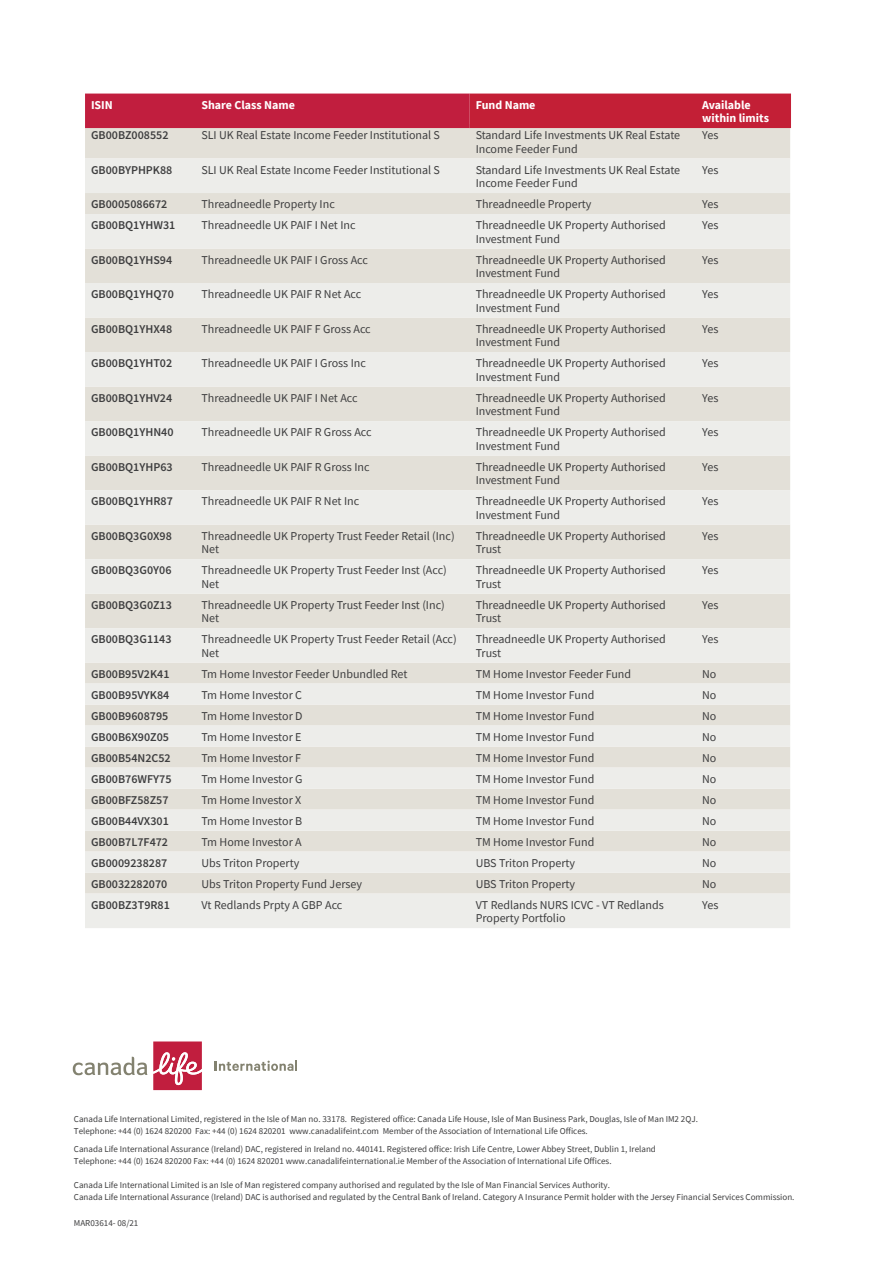
<style>
.page{position:relative;width:893px;height:1263px;background:#fff}
.page>*{position:absolute;margin:0;border:0;box-sizing:border-box;transform-origin:0 0}
.t1{font:12px/13.5px "Source Sans Pro";color:#3e3e3f}
.t2{font:600 12px "Source Sans Pro";color:#3e3e3f}
.t3{font:700 12px/13.5px "Source Sans Pro";color:#fff}
.t4{font:9px/12px "Source Sans Pro";color:#3e3e3f}
</style>
<div class="page">
<div style="left:85px;top:128px;width:705px;height:31px;background:#e3e0d8"></div>
<svg style="left:85px;top:159px;width:705px;height:769px;background:#e8e7e1"></svg>
<div style="left:85px;top:94px;width:706px;height:34px;background:#c11e3e"></div>
<svg style="left:215px;top:1060px;width:82px;height:11px"></svg>
<svg style="left:73px;top:1057px;width:74px;height:18px"></svg>
<svg style="left:153px;top:1041px;width:49px;height:49px;background:#ce4f68"></svg>
<p class="t3" style="left:91px;top:98px;width:23px">ISIN</p>
<p class="t3" style="left:201px;top:98px;width:95px">Share Class Name</p>
<p class="t3" style="left:476px;top:98px;width:61px">Fund Name</p>
<p class="t3" style="left:702px;top:98px;width:68px">Available within limits</p>
<p class="t2" style="left:91px;top:127px;width:79px">GB00BZ008552</p>
<p class="t1" style="left:201px;top:128px;width:240px">SLI UK Real Estate Income Feeder Institutional S</p>
<p class="t1" style="left:476px;top:128px;width:206px">Standard Life Investments UK Real Estate<br>Income Feeder Fund</p>
<p class="t1" style="left:702px;top:128px;width:18px">Yes</p>
<p class="t2" style="left:91px;top:162px;width:83px">GB00BYPHPK88</p>
<p class="t1" style="left:201px;top:163px;width:240px">SLI UK Real Estate Income Feeder Institutional S</p>
<p class="t1" style="left:476px;top:163px;width:206px">Standard Life Investments UK Real Estate<br>Income Feeder Fund</p>
<p class="t1" style="left:702px;top:163px;width:18px">Yes</p>
<p class="t2" style="left:91px;top:196px;width:78px">GB0005086672</p>
<p class="t1" style="left:201px;top:197px;width:135px">Threadneedle Property Inc</p>
<p class="t1" style="left:476px;top:197px;width:117px">Threadneedle Property</p>
<p class="t1" style="left:702px;top:197px;width:18px">Yes</p>
<p class="t2" style="left:91px;top:217px;width:86px">GB00BQ1YHW31</p>
<p class="t1" style="left:201px;top:218px;width:156px">Threadneedle UK PAIF I Net Inc</p>
<p class="t1" style="left:476px;top:218px;width:192px">Threadneedle UK Property Authorised<br>Investment Fund</p>
<p class="t1" style="left:702px;top:218px;width:18px">Yes</p>
<p class="t2" style="left:91px;top:252px;width:83px">GB00BQ1YHS94</p>
<p class="t1" style="left:201px;top:253px;width:168px">Threadneedle UK PAIF I Gross Acc</p>
<p class="t1" style="left:476px;top:253px;width:192px">Threadneedle UK Property Authorised<br>Investment Fund</p>
<p class="t1" style="left:702px;top:253px;width:18px">Yes</p>
<p class="t2" style="left:91px;top:286px;width:84px">GB00BQ1YHQ70</p>
<p class="t1" style="left:201px;top:287px;width:161px">Threadneedle UK PAIF R Net Acc</p>
<p class="t1" style="left:476px;top:287px;width:192px">Threadneedle UK Property Authorised<br>Investment Fund</p>
<p class="t1" style="left:702px;top:287px;width:18px">Yes</p>
<p class="t2" style="left:91px;top:321px;width:83px">GB00BQ1YHX48</p>
<p class="t1" style="left:201px;top:322px;width:171px">Threadneedle UK PAIF F Gross Acc</p>
<p class="t1" style="left:476px;top:322px;width:192px">Threadneedle UK Property Authorised<br>Investment Fund</p>
<p class="t1" style="left:702px;top:322px;width:18px">Yes</p>
<p class="t2" style="left:91px;top:355px;width:83px">GB00BQ1YHT02</p>
<p class="t1" style="left:201px;top:356px;width:166px">Threadneedle UK PAIF I Gross Inc</p>
<p class="t1" style="left:476px;top:356px;width:192px">Threadneedle UK Property Authorised<br>Investment Fund</p>
<p class="t1" style="left:702px;top:356px;width:18px">Yes</p>
<p class="t2" style="left:91px;top:390px;width:83px">GB00BQ1YHV24</p>
<p class="t1" style="left:201px;top:391px;width:158px">Threadneedle UK PAIF I Net Acc</p>
<p class="t1" style="left:476px;top:391px;width:192px">Threadneedle UK Property Authorised<br>Investment Fund</p>
<p class="t1" style="left:702px;top:391px;width:18px">Yes</p>
<p class="t2" style="left:91px;top:424px;width:84px">GB00BQ1YHN40</p>
<p class="t1" style="left:201px;top:425px;width:172px">Threadneedle UK PAIF R Gross Acc</p>
<p class="t1" style="left:476px;top:425px;width:192px">Threadneedle UK Property Authorised<br>Investment Fund</p>
<p class="t1" style="left:702px;top:425px;width:18px">Yes</p>
<p class="t2" style="left:91px;top:459px;width:83px">GB00BQ1YHP63</p>
<p class="t1" style="left:201px;top:460px;width:170px">Threadneedle UK PAIF R Gross Inc</p>
<p class="t1" style="left:476px;top:460px;width:192px">Threadneedle UK Property Authorised<br>Investment Fund</p>
<p class="t1" style="left:702px;top:460px;width:18px">Yes</p>
<p class="t2" style="left:91px;top:493px;width:83px">GB00BQ1YHR87</p>
<p class="t1" style="left:201px;top:494px;width:159px">Threadneedle UK PAIF R Net Inc</p>
<p class="t1" style="left:476px;top:494px;width:192px">Threadneedle UK Property Authorised<br>Investment Fund</p>
<p class="t1" style="left:702px;top:494px;width:18px">Yes</p>
<p class="t2" style="left:91px;top:528px;width:82px">GB00BQ3G0X98</p>
<p class="t1" style="left:201px;top:529px;width:255px">Threadneedle UK Property Trust Feeder Retail (Inc)<br>Net</p>
<p class="t1" style="left:476px;top:529px;width:192px">Threadneedle UK Property Authorised<br>Trust</p>
<p class="t1" style="left:702px;top:529px;width:18px">Yes</p>
<p class="t2" style="left:91px;top:562px;width:82px">GB00BQ3G0Y06</p>
<p class="t1" style="left:201px;top:563px;width:247px">Threadneedle UK Property Trust Feeder Inst (Acc)<br>Net</p>
<p class="t1" style="left:476px;top:563px;width:192px">Threadneedle UK Property Authorised<br>Trust</p>
<p class="t1" style="left:702px;top:563px;width:18px">Yes</p>
<p class="t2" style="left:91px;top:597px;width:82px">GB00BQ3G0Z13</p>
<p class="t1" style="left:201px;top:598px;width:245px">Threadneedle UK Property Trust Feeder Inst (Inc)<br>Net</p>
<p class="t1" style="left:476px;top:598px;width:192px">Threadneedle UK Property Authorised<br>Trust</p>
<p class="t1" style="left:702px;top:598px;width:18px">Yes</p>
<p class="t2" style="left:91px;top:631px;width:82px">GB00BQ3G1143</p>
<p class="t1" style="left:201px;top:632px;width:257px">Threadneedle UK Property Trust Feeder Retail (Acc)<br>Net</p>
<p class="t1" style="left:476px;top:632px;width:192px">Threadneedle UK Property Authorised<br>Trust</p>
<p class="t1" style="left:702px;top:632px;width:18px">Yes</p>
<p class="t2" style="left:91px;top:666px;width:80px">GB00B95V2K41</p>
<p class="t1" style="left:201px;top:667px;width:208px">Tm Home Investor Feeder Unbundled Ret</p>
<p class="t1" style="left:476px;top:667px;width:157px">TM Home Investor Feeder Fund</p>
<p class="t1" style="left:702px;top:667px;width:16px">No</p>
<p class="t2" style="left:91px;top:687px;width:80px">GB00B95VYK84</p>
<p class="t1" style="left:201px;top:688px;width:102px">Tm Home Investor C</p>
<p class="t1" style="left:476px;top:688px;width:120px">TM Home Investor Fund</p>
<p class="t1" style="left:702px;top:688px;width:16px">No</p>
<p class="t2" style="left:91px;top:708px;width:79px">GB00B9608795</p>
<p class="t1" style="left:201px;top:709px;width:103px">Tm Home Investor D</p>
<p class="t1" style="left:476px;top:709px;width:120px">TM Home Investor Fund</p>
<p class="t1" style="left:702px;top:709px;width:16px">No</p>
<p class="t2" style="left:91px;top:729px;width:79px">GB00B6X90Z05</p>
<p class="t1" style="left:201px;top:730px;width:102px">Tm Home Investor E</p>
<p class="t1" style="left:476px;top:730px;width:120px">TM Home Investor Fund</p>
<p class="t1" style="left:702px;top:730px;width:16px">No</p>
<p class="t2" style="left:91px;top:750px;width:81px">GB00B54N2C52</p>
<p class="t1" style="left:201px;top:751px;width:101px">Tm Home Investor F</p>
<p class="t1" style="left:476px;top:751px;width:120px">TM Home Investor Fund</p>
<p class="t1" style="left:702px;top:751px;width:16px">No</p>
<p class="t2" style="left:91px;top:771px;width:82px">GB00B76WFY75</p>
<p class="t1" style="left:201px;top:772px;width:103px">Tm Home Investor G</p>
<p class="t1" style="left:476px;top:772px;width:120px">TM Home Investor Fund</p>
<p class="t1" style="left:702px;top:772px;width:16px">No</p>
<p class="t2" style="left:91px;top:792px;width:79px">GB00BFZ58Z57</p>
<p class="t1" style="left:201px;top:793px;width:101px">Tm Home Investor X</p>
<p class="t1" style="left:476px;top:793px;width:120px">TM Home Investor Fund</p>
<p class="t1" style="left:702px;top:793px;width:16px">No</p>
<p class="t2" style="left:91px;top:813px;width:79px">GB00B44VX301</p>
<p class="t1" style="left:201px;top:814px;width:102px">Tm Home Investor B</p>
<p class="t1" style="left:476px;top:814px;width:120px">TM Home Investor Fund</p>
<p class="t1" style="left:702px;top:814px;width:16px">No</p>
<p class="t2" style="left:91px;top:834px;width:79px">GB00B7L7F472</p>
<p class="t1" style="left:201px;top:835px;width:102px">Tm Home Investor A</p>
<p class="t1" style="left:476px;top:835px;width:120px">TM Home Investor Fund</p>
<p class="t1" style="left:702px;top:835px;width:16px">No</p>
<p class="t2" style="left:91px;top:855px;width:78px">GB0009238287</p>
<p class="t1" style="left:201px;top:856px;width:99px">Ubs Triton Property</p>
<p class="t1" style="left:476px;top:856px;width:101px">UBS Triton Property</p>
<p class="t1" style="left:702px;top:856px;width:16px">No</p>
<p class="t2" style="left:91px;top:876px;width:78px">GB0032282070</p>
<p class="t1" style="left:201px;top:877px;width:162px">Ubs Triton Property Fund Jersey</p>
<p class="t1" style="left:476px;top:877px;width:101px">UBS Triton Property</p>
<p class="t1" style="left:702px;top:877px;width:16px">No</p>
<p class="t2" style="left:91px;top:897px;width:80px">GB00BZ3T9R81</p>
<p class="t1" style="left:201px;top:898px;width:142px">Vt Redlands Prpty A GBP Acc</p>
<p class="t1" style="left:476px;top:898px;width:190px">VT Redlands NURS ICVC - VT Redlands<br>Property Portfolio</p>
<p class="t1" style="left:702px;top:898px;width:18px">Yes</p>
<p class="t4" style="left:74px;top:1112px;width:625px">Canada Life International Limited, registered in the Isle of Man no. 33178. Registered office: Canada Life House, Isle of Man Business Park, Douglas, Isle of Man IM2 2QJ.</p>
<p class="t4" style="left:74px;top:1124px;width:515px">Telephone: +44 (0) 1624 820200 Fax: +44 (0) 1624 820201 www.canadalifeint.com Member of the Association of International Life Offices.</p>
<p class="t4" style="left:74px;top:1142px;width:584px">Canada Life International Assurance (Ireland) DAC, registered in Ireland no. 440141. Registered office: Irish Life Centre, Lower Abbey Street, Dublin 1, Ireland</p>
<p class="t4" style="left:74px;top:1154px;width:539px">Telephone: +44 (0) 1624 820200 Fax: +44 (0) 1624 820201 www.canadalifeinternational.ie Member of the Association of International Life Offices.</p>
<p class="t4" style="left:74px;top:1178px;width:722px">Canada Life International Limited is an Isle of Man registered company authorised and regulated by the Isle of Man Financial Services Authority.<br>Canada Life International Assurance (Ireland) DAC is authorised and regulated by the Central Bank of Ireland. Category A Insurance Permit holder with the Jersey Financial Services Commission.</p>
<p class="t4" style="left:74px;top:1216px;width:66px">MAR03614- 08/21</p>
</div>
